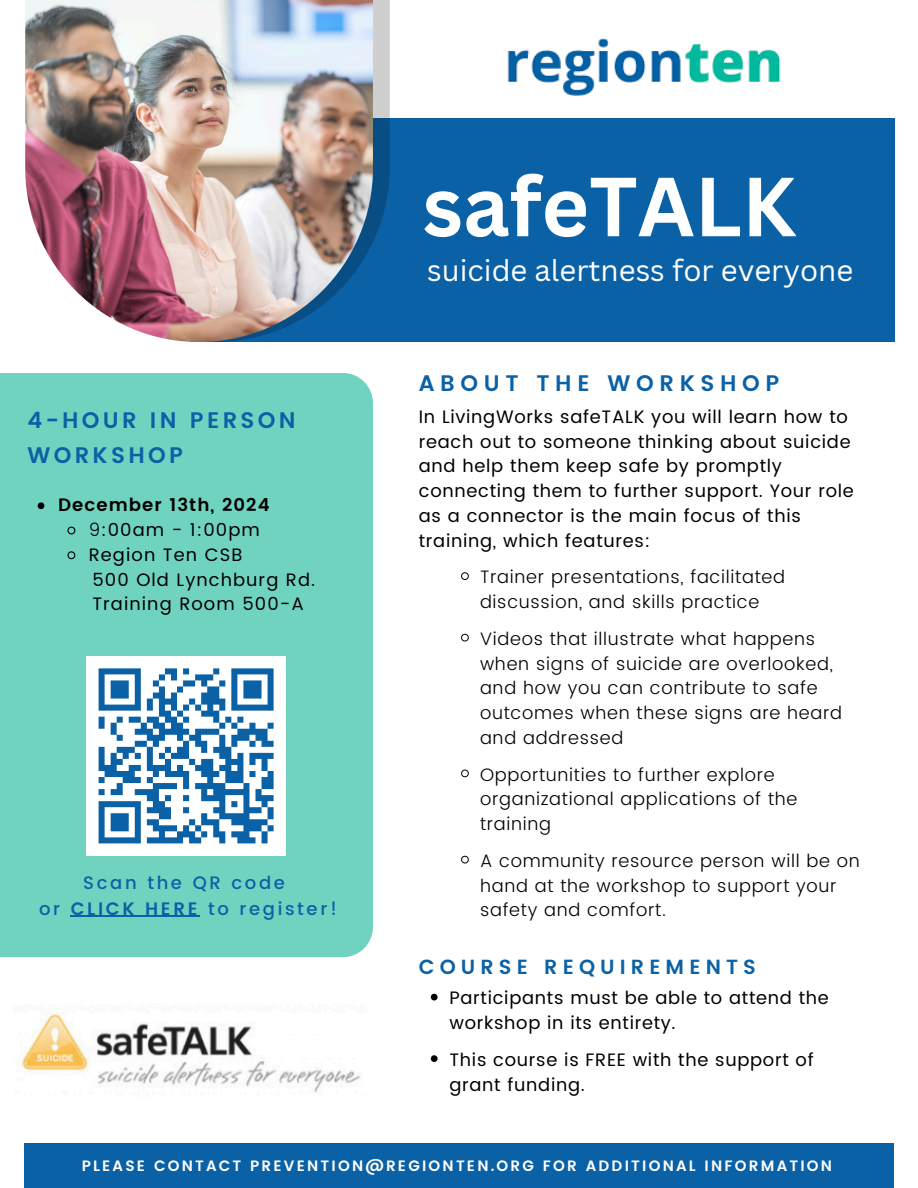
<style>
.page{position:relative;width:918px;height:1188px;background:#fff}
.page>*{position:absolute;margin:0;border:0;box-sizing:border-box;transform-origin:0 0}
.t1{font:700 81.9px "Canva Sans";color:#fff}
.t2{font:29.4px "Canva Sans";color:#fff}
.t3{font:600 22.5px/34.8px "Poppins";letter-spacing:.145em;color:#0b61a5}
.t4{font:600 22.5px "Poppins";letter-spacing:.25em;color:#0b61a5}
.t5{font:600 20.4px "Poppins";letter-spacing:.25em;color:#0b61a5}
.t6{font:300 18px/24.8px "Poppins";letter-spacing:.04em;color:#000}
.t7{font:18px/24.8px "Poppins";letter-spacing:.04em;color:#000}
.t8{font:18px/24.8px "Poppins";letter-spacing:.06em;color:#000}
.t9{font:500 18px/25.8px "Poppins";letter-spacing:.145em;color:#0b61a5;text-align:center}
.t10{font:600 18px "Poppins";letter-spacing:.06em;color:#000}
.t11{font:600 15px "Poppins";letter-spacing:.145em;color:#fff}
.s1{font-weight:300}
.s2{font-weight:600}
</style>
<div class="page">
<div style="left:190px;top:119px;width:705px;height:223px;background:#0b61a5"></div>
<svg style="left:373px;top:0;width:17px;height:241px;background:#6a8fac"></svg>
<img style="left:25px;top:0;width:348px;height:342px">
<div style="left:0;top:373px;width:373px;height:584px;background:#70d3c0"></div>
<div style="left:24px;top:1144px;width:870px;height:44px;background:#0b61a5"></div>
<img style="left:507px;top:38px;width:274px;height:58px">
<img style="left:19px;top:1013px;width:342px;height:80px">
<svg style="left:431px;top:994px;width:7px;height:6px"></svg>
<svg style="left:431px;top:1055px;width:7px;height:7px"></svg>
<svg style="left:461px;top:572px;width:8px;height:8px"></svg>
<svg style="left:461px;top:633px;width:8px;height:9px"></svg>
<svg style="left:461px;top:769px;width:8px;height:9px"></svg>
<svg style="left:461px;top:855px;width:8px;height:9px"></svg>
<hr style="left:71px;top:916px;width:129px;height:1px;background:#0b61a5">
<svg style="left:38px;top:502px;width:6px;height:7px"></svg>
<svg style="left:67px;top:526px;width:9px;height:9px"></svg>
<svg style="left:67px;top:551px;width:9px;height:9px"></svg>
<div style="left:87px;top:656px;width:199px;height:199px;background:#fff"></div>
<svg style="left:98px;top:668px;width:176px;height:176px"></svg>
<p class="t1" style="left:422px;top:149px;width:375px">safeTALK</p>
<p class="t2" style="left:427px;top:250px;width:428px">suicide alertness for everyone</p>
<h3 class="t3" style="left:28px;top:403px;width:270px">4-HOUR IN PERSON<br>WORKSHOP</h3>
<p class="t10" style="left:58px;top:495px;width:213px">December 13th, 2024</p>
<p class="t8" style="left:89px;top:518px;width:173px"><span class="s1">9</span>:00am - 1:00pm</p>
<p class="t8" style="left:89px;top:542px;width:155px">Region Ten CSB</p>
<p class="t8" style="left:92px;top:567px;width:225px">500 Old Lynchburg Rd.<br>Training Room 500-A</p>
<h5 class="t9" style="left:39px;top:870px;width:300px">Scan the QR code<br>or <span class="s2">CLICK HERE</span> to register!</h5>
<p class="t4" style="left:419px;top:370px;width:362px">ABOUT THE WORKSHOP</p>
<p class="t7" style="left:419px;top:404px;width:437px">In LivingWorks safeTALK you will learn how to reach out to someone thinking about suicide and help them keep safe by promptly connecting them to further support. Your role as a connector is the main focus of this training, which features:</p>
<p class="t6" style="left:480px;top:565px;width:307px">Trainer presentations, facilitated discussion, and skills practice</p>
<h5 class="t6" style="left:480px;top:626px;width:364px">Videos that illustrate what happens when signs of suicide are overlooked, and how you can contribute to safe outcomes when these signs are heard and addressed</h5>
<p class="t6" style="left:480px;top:762px;width:319px">Opportunities to further explore organizational applications of the training</p>
<h4 class="t6" style="left:480px;top:848px;width:381px">A community resource person will be on hand at the workshop to support your safety and comfort.</h4>
<p class="t5" style="left:419px;top:955px;width:339px">COURSE REQUIREMENTS</p>
<h2 class="t7" style="left:449px;top:986px;width:381px">Participants must be able to attend the workshop in its entirety.</h2>
<h3 class="t7" style="left:449px;top:1047px;width:366px">This course is FREE with the support of grant funding.</h3>
<h3 class="t11" style="left:82px;top:1157px;width:752px">PLEASE CONTACT PREVENTION@REGIONTEN.ORG FOR ADDITIONAL INFORMATION</h3>
</div>
